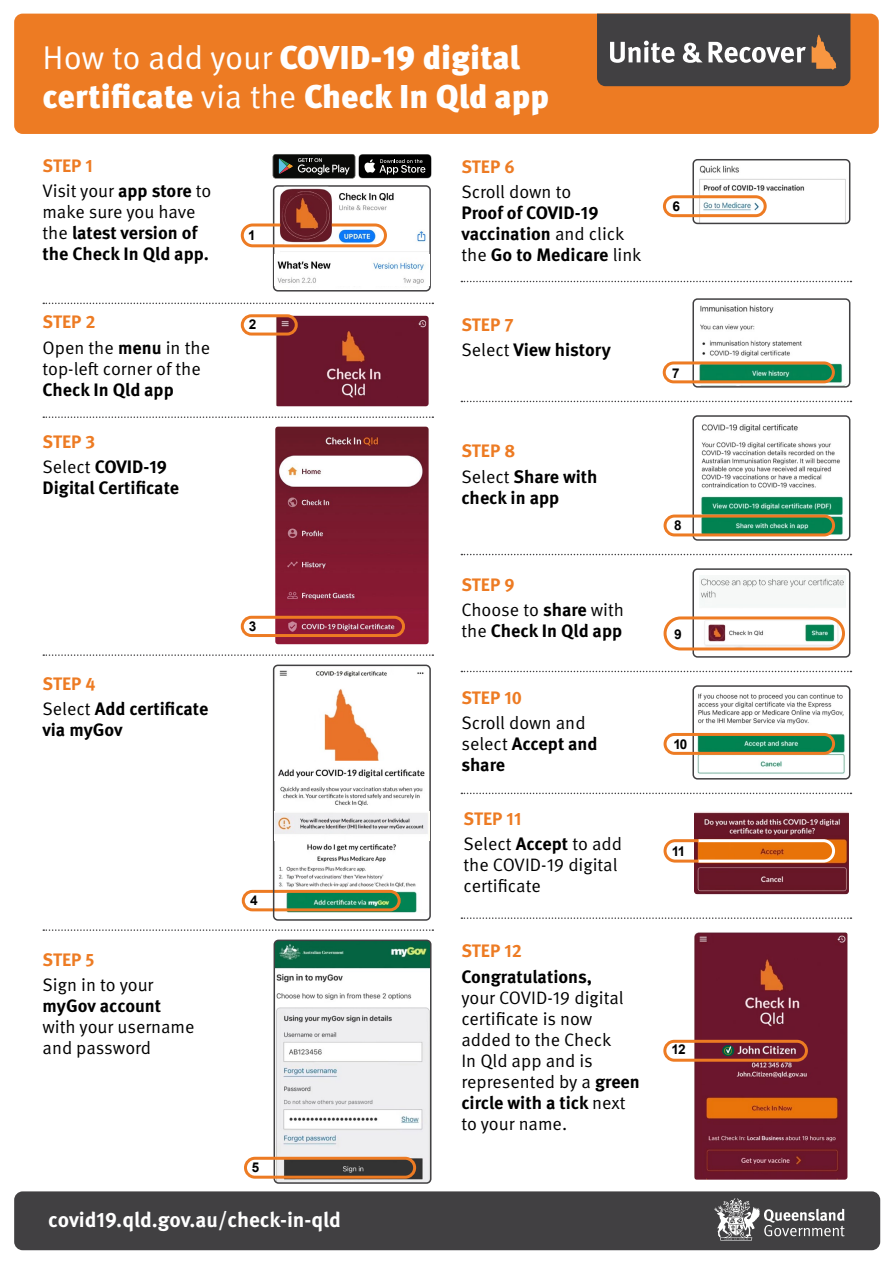
<style>
.page{position:relative;width:893px;height:1263px;background:#fff}
.page>*{position:absolute;margin:0;border:0;box-sizing:border-box;transform-origin:0 0}
.t1{font:900 33px/39px "Meta Pro";color:#fff}
.t2{font:700 21px "Meta Pro";color:#fff}
.t3{font:18px/21px "Meta Pro Norm";color:#000}
.t4{font:700 18px/21px "Meta Pro";color:#000}
.t5{font:700 18px "Meta Pro";color:#ed7b23}
.NUMBER{font:700 13.5px "Arial";color:#000}
.s1{font-family:"Meta Pro Norm";font-weight:400}
.s2{font-family:"Meta Pro";font-weight:700}
</style>
<div class="page">
<div style="left:14px;top:1191px;width:866px;height:59px;background:#414042;border-radius:9px"></div>
<div style="left:14px;top:14px;width:865px;height:120px;background:#ed7b23;border-radius:9px"></div>
<img style="left:695px;top:160px;width:155px;height:63px">
<div style="left:692px;top:159px;width:158px;height:65px;border:2px solid #414042;border-radius:4px"></div>
<div style="left:663px;top:195px;width:104px;height:22px;border:3px solid #ed7b23;border-radius:9px"></div>
<img style="left:700px;top:305px;width:102px;height:52px">
<div style="left:692px;top:298px;width:158px;height:90px;border:2px solid #414042;border-radius:4px"></div>
<img style="left:695px;top:363px;width:151px;height:22px">
<div style="left:663px;top:361px;width:172px;height:22px;border:3px solid #ed7b23;border-radius:9px"></div>
<img style="left:701px;top:424px;width:142px;height:112px">
<div style="left:692px;top:415px;width:158px;height:126px;border:2px solid #414042;border-radius:4px"></div>
<div style="left:664px;top:514px;width:171px;height:22px;border:3px solid #ed7b23;border-radius:9px"></div>
<img style="left:699px;top:576px;width:147px;height:71px">
<div style="left:692px;top:568px;width:158px;height:90px;border:2px solid #414042;border-radius:4px"></div>
<div style="left:664px;top:616px;width:181px;height:34px;border:3px solid #ed7b23;border-radius:16px"></div>
<img style="left:697px;top:693px;width:148px;height:81px">
<div style="left:692px;top:685px;width:158px;height:94px;border:2px solid #414042;border-radius:4px"></div>
<div style="left:664px;top:733px;width:171px;height:22px;border:3px solid #ed7b23;border-radius:9px"></div>
<img style="left:695px;top:812px;width:152px;height:81px">
<div style="left:692px;top:809px;width:158px;height:87px;border:2px solid #fff;border-radius:4px"></div>
<svg style="left:663px;top:838px;width:174px;height:26px"></svg>
<img style="left:276px;top:428px;width:152px;height:215px">
<div style="left:272px;top:424px;width:160px;height:223px;border:3px solid #fff;border-radius:4px"></div>
<div style="left:241px;top:616px;width:164px;height:21px;border:3px solid #ed7b23;border-radius:9px"></div>
<img style="left:277px;top:942px;width:151px;height:239px">
<div style="left:274px;top:939px;width:157px;height:245px;border:2px solid #414042;border-radius:4px"></div>
<div style="left:244px;top:1157px;width:172px;height:22px;border:3px solid #ed7b23;border-radius:9px"></div>
<svg style="left:461px;top:917px;width:390px;height:2px"></svg>
<svg style="left:43px;top:929px;width:390px;height:2px"></svg>
<svg style="left:43px;top:654px;width:390px;height:2px"></svg>
<svg style="left:43px;top:416px;width:390px;height:2px"></svg>
<svg style="left:43px;top:303px;width:390px;height:1px"></svg>
<svg style="left:461px;top:793px;width:390px;height:1px"></svg>
<svg style="left:461px;top:671px;width:390px;height:1px"></svg>
<svg style="left:461px;top:554px;width:390px;height:1px"></svg>
<svg style="left:461px;top:401px;width:390px;height:1px"></svg>
<svg style="left:461px;top:281px;width:390px;height:1px"></svg>
<svg style="left:714px;top:1198px;width:131px;height:42px"></svg>
<img style="left:695px;top:933px;width:151px;height:246px">
<div style="left:691px;top:929px;width:159px;height:254px;border:3px solid #fff;border-radius:4px"></div>
<svg style="left:723px;top:1045px;width:11px;height:11px"></svg>
<div style="left:663px;top:1040px;width:145px;height:22px;border:3px solid #ed7b23;border-radius:9px"></div>
<img style="left:703px;top:1144px;width:142px;height:34px">
<svg style="left:597px;top:14px;width:253px;height:72px"></svg>
<img style="left:276px;top:317px;width:152px;height:88px">
<div style="left:272px;top:313px;width:160px;height:96px;border:3px solid #fff;border-radius:4px"></div>
<div style="left:281px;top:318px;width:145px;height:13px;background:#6b162d"></div>
<div style="left:241px;top:314px;width:57px;height:22px;border:3px solid #ed7b23;border-radius:9px"></div>
<img style="left:274px;top:665px;width:150px;height:12px">
<img style="left:324px;top:689px;width:55px;height:72px">
<img style="left:276px;top:769px;width:149px;height:143px">
<div style="left:242px;top:890px;width:159px;height:21px;border:3px solid #ed7b23;border-radius:9px"></div>
<div style="left:273px;top:665px;width:158px;height:256px;border:2px solid #414042;border-radius:4px"></div>
<img style="left:274px;top:812px;width:155px;height:28px">
<img style="left:276px;top:193px;width:152px;height:59px">
<div style="left:273px;top:185px;width:158px;height:107px;border:2px solid #414042;border-radius:4px"></div>
<img style="left:337px;top:227px;width:42px;height:16px">
<div style="left:241px;top:223px;width:146px;height:24px;border:3px solid #ed7b23;border-radius:10px"></div>
<img style="left:280px;top:187px;width:52px;height:57px">
<svg style="left:273px;top:154px;width:159px;height:24px"></svg>
<img style="left:275px;top:254px;width:154px;height:32px">
<p class="t1" style="left:43px;top:36px;width:508px"><span class="s1">How to add your</span> COVID-19 digital certificate <span class="s1">via the</span> Check In Qld app</p>
<p class="t5" style="left:43px;top:151px;width:52px">STEP 1</p>
<p class="t4" style="left:43px;top:179px;width:170px"><span class="s1">Visit your</span> app store <span class="s1">to make sure you have the</span> latest version of the Check In Qld app.</p>
<p class="t5" style="left:43px;top:308px;width:55px">STEP 2</p>
<p class="t3" style="left:43px;top:336px;width:169px">Open the <span class="s2">menu</span> in the top-left corner of the<br><span class="s2">Check In Qld app</span></p>
<p class="t5" style="left:43px;top:428px;width:54px">STEP 3</p>
<p class="t4" style="left:43px;top:455px;width:138px"><span class="s1">Select</span> COVID-19<br>Digital Certificate</p>
<p class="NUMBER" style="left:249px;top:226px;width:7px">1</p>
<p class="NUMBER" style="left:249px;top:314px;width:9px">2</p>
<p class="t5" style="left:43px;top:669px;width:55px">STEP 4</p>
<p class="t4" style="left:43px;top:697px;width:167px"><span class="s1">Select</span> Add certificate via myGov</p>
<p class="NUMBER" style="left:249px;top:617px;width:9px">3</p>
<p class="t5" style="left:43px;top:946px;width:54px">STEP 5</p>
<p class="t3" style="left:43px;top:973px;width:154px">Sign in to your <span class="s2">myGov account </span>with your username and password</p>
<p class="NUMBER" style="left:250px;top:891px;width:9px">4</p>
<p class="NUMBER" style="left:252px;top:1157px;width:9px">5</p>
<p class="t2" style="left:48px;top:1203px;width:294px">covid19.qld.gov.au/check-in-qld</p>
<p class="t5" style="left:461px;top:152px;width:55px">STEP 6</p>
<p class="t4" style="left:461px;top:180px;width:182px"><span class="s1">Scroll down to<br></span>Proof of COVID-19 vaccination <span class="s1">and click the</span> Go to Medicare <span class="s1">link</span></p>
<p class="t5" style="left:461px;top:310px;width:54px">STEP 7</p>
<p class="t4" style="left:461px;top:338px;width:151px"><span class="s1">Select</span> View history</p>
<p class="t5" style="left:461px;top:437px;width:55px">STEP 8</p>
<p class="t4" style="left:461px;top:465px;width:138px"><span class="s1">Select</span> Share with check in app</p>
<p class="t5" style="left:461px;top:571px;width:55px">STEP 9</p>
<p class="t4" style="left:461px;top:598px;width:164px"><span class="s1">Choose to</span> share <span class="s1">with the</span> Check In Qld app</p>
<p class="t5" style="left:461px;top:683px;width:62px">STEP 10</p>
<p class="t3" style="left:461px;top:711px;width:138px">Scroll down and select <span class="s2">Accept and share</span></p>
<p class="t5" style="left:463px;top:805px;width:60px">STEP 11</p>
<p class="t3" style="left:463px;top:832px;width:160px">Select <span class="s2">Accept</span> to add the COVID-19 digital certificate</p>
<p class="t5" style="left:461px;top:937px;width:62px">STEP 12</p>
<p class="t3" style="left:461px;top:965px;width:180px"><span class="s2">Congratulations,<br></span>your COVID-19 digital certificate is now added to the Check<br>In Qld app and is represented by a <span class="s2">green circle with a tick</span> next to your name.</p>
<p class="NUMBER" style="left:672px;top:196px;width:9px">6</p>
<p class="NUMBER" style="left:672px;top:363px;width:9px">7</p>
<p class="NUMBER" style="left:674px;top:515px;width:9px">8</p>
<p class="NUMBER" style="left:674px;top:624px;width:9px">9</p>
<p class="NUMBER" style="left:674px;top:735px;width:15px">10</p>
<p class="NUMBER" style="left:672px;top:841px;width:13px">11</p>
<p class="NUMBER" style="left:672px;top:1040px;width:15px">12</p>
</div>
